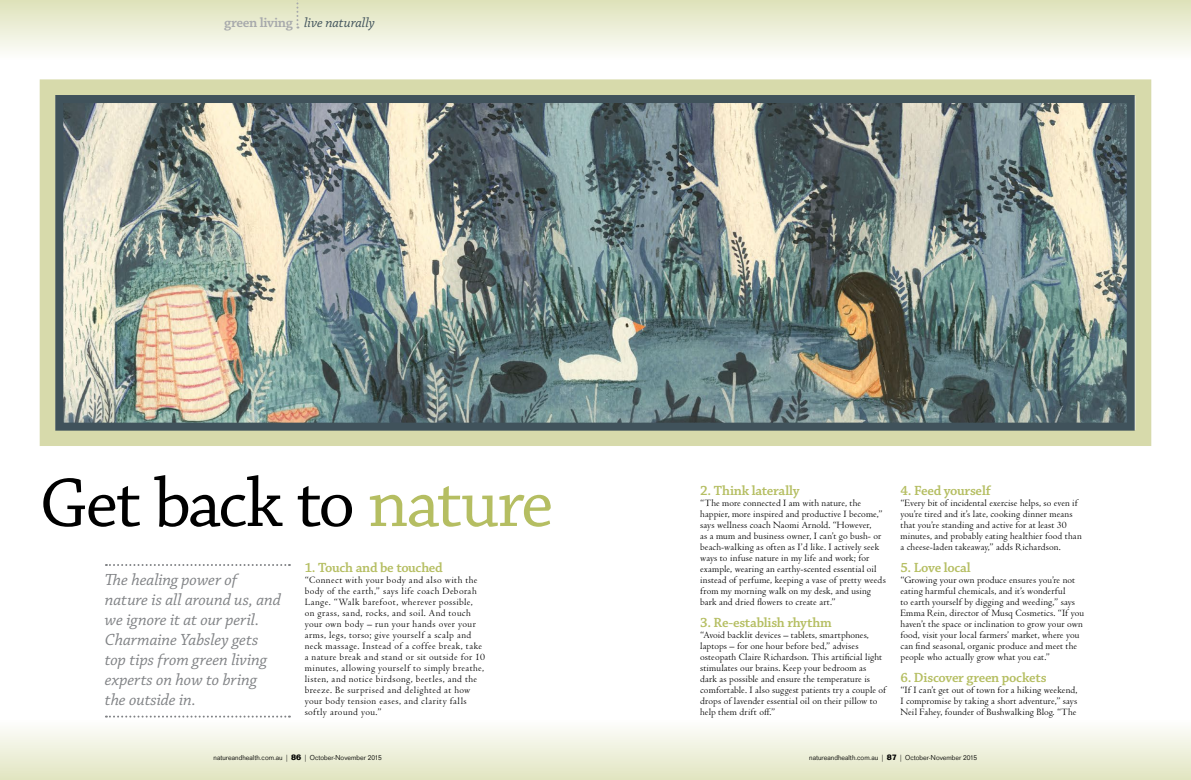
<style>
.page{position:relative;width:1191px;height:780px;background:#fff}
.page>*{position:absolute;margin:0;border:0;box-sizing:border-box;transform-origin:0 0}
.t1{font:72.7px "Chaparral Pro";letter-spacing:-.04em;color:#000}
.t2{font:italic 17px/20px "Chaparral Pro";letter-spacing:-.005em;color:#808285}
.t3{font:600 14px "Chaparral Pro";letter-spacing:-.02em;color:#b5be62}
.t4{font:italic 14px "Chaparral Pro";letter-spacing:-.005em;color:#40525b}
.t5{font:10px/11px "Centaur MT Std";letter-spacing:.02em;color:#000}
.t6{font:10px/11px "Centaur MT Std";letter-spacing:.04em;color:#000}
.t7{font:300 7px "Folio Std";letter-spacing:.005em;color:#000;scale:.95 1}
.s1{font-family:"Chaparral Pro Semibold Capt";font-style:normal;color:#a7a9ac}
.s2{color:#b5be62}
.s3{font-weight:700;font-size:8px}
</style>
<div class="page">
<div style="left:0;top:0;width:1191px;height:60px;background:linear-gradient(to bottom,#dee2b9,#fdfefd)"></div>
<div style="left:0;top:719px;width:1191px;height:61px;background:linear-gradient(to bottom,#fffefe,#e1e5c0)"></div>
<svg style="left:296px;top:0;width:2px;height:28px"></svg>
<div style="left:39px;top:79px;width:1113px;height:367px;background:#d7daab"></div>
<img style="left:51px;top:91px;width:1087px;height:343px">
<svg style="left:106px;top:564px;width:184px;height:2px"></svg>
<svg style="left:106px;top:715px;width:184px;height:2px"></svg>
<h3 class="t4" style="left:224px;top:15px;width:152px"><span class="s1">green living</span> live naturally</h3>
<h1 class="t1" style="left:40px;top:462px;width:515px">Get back to <span class="s2">nature</span></h1>
<h3 class="t3" style="left:700px;top:483px;width:101px">2. Think laterally</h3>
<p class="t5" style="left:700px;top:498px;width:187px">“The more connected I am with nature, the happier, more inspired and productive I become,” says wellness coach Naomi Arnold. “However,<br>as a mum and business owner, I can’t go bush- or beach-walking as often as I’d like. I actively seek ways to infuse nature in my life and work; for example, wearing an earthy-scented essential oil instead of perfume, keeping a vase of pretty weeds from my morning walk on my desk, and using bark and dried flowers to create art.”</p>
<h3 class="t3" style="left:700px;top:615px;width:133px">3. Re-establish rhythm</h3>
<p class="t5" style="left:700px;top:630px;width:187px">“Avoid backlit devices – tablets, smartphones, laptops – for one hour before bed,” advises osteopath Claire Richardson. This artificial light stimulates our brains. Keep your bedroom as<br>dark as possible and ensure the temperature is comfortable. I also suggest patients try a couple of drops of lavender essential oil on their pillow to help them drift off.”</p>
<h3 class="t3" style="left:305px;top:560px;width:140px">1. Touch and be touched</h3>
<p class="t6" style="left:305px;top:575px;width:182px">“Connect with your body and also with the body of the earth,” says life coach Deborah Lange. “Walk barefoot, wherever possible,<br>on grass, sand, rocks, and soil. And touch your own body – run your hands over your arms, legs, torso; give yourself a scalp and neck massage. Instead of a coffee break, take a nature break and stand or sit outside for 10 minutes, allowing yourself to simply breathe, listen, and notice birdsong, beetles, and the breeze. Be surprised and delighted at how your body tension eases, and clarity falls softly around you.”</p>
<h2 class="t2" style="left:105px;top:570px;width:177px">The healing power of nature is all around us, and we ignore it at our peril.<br>Charmaine Yabsley gets top tips from green living experts on how to bring the outside in.</h2>
<h3 class="t3" style="left:900px;top:483px;width:92px">4. Feed yourself</h3>
<p class="t5" style="left:900px;top:498px;width:183px">“Every bit of incidental exercise helps, so even if you’re tired and it’s late, cooking dinner means that you’re standing and active for at least 30 minutes, and probably eating healthier food than a cheese-laden takeaway,” adds Richardson.</p>
<h3 class="t3" style="left:900px;top:560px;width:72px">5. Love local</h3>
<p class="t5" style="left:900px;top:575px;width:185px">“Growing your own produce ensures you’re not eating harmful chemicals, and it’s wonderful<br>to earth yourself by digging and weeding,” says Emma Rein, director of Musq Cosmetics. “If you haven’t the space or inclination to grow your own food, visit your local farmers’ market, where you can find seasonal, organic produce and meet the people who actually grow what you eat.”</p>
<h3 class="t3" style="left:900px;top:670px;width:148px">6. Discover green pockets</h3>
<p class="t5" style="left:900px;top:685px;width:178px;text-align:justify">“If I can’t get out of town for a hiking weekend, I compromise by taking a short adventure,” says Neil Fahey, founder of Bushwalking Blog. “The</p>
<p class="t7" style="left:213px;top:753px;width:179px">natureandhealth.com.au | <span class="s3">86</span> | October-November 2015</p>
<p class="t7" style="left:809px;top:753px;width:178px">natureandhealth.com.au | <span class="s3">87</span> | October-November 2015</p>
</div>
